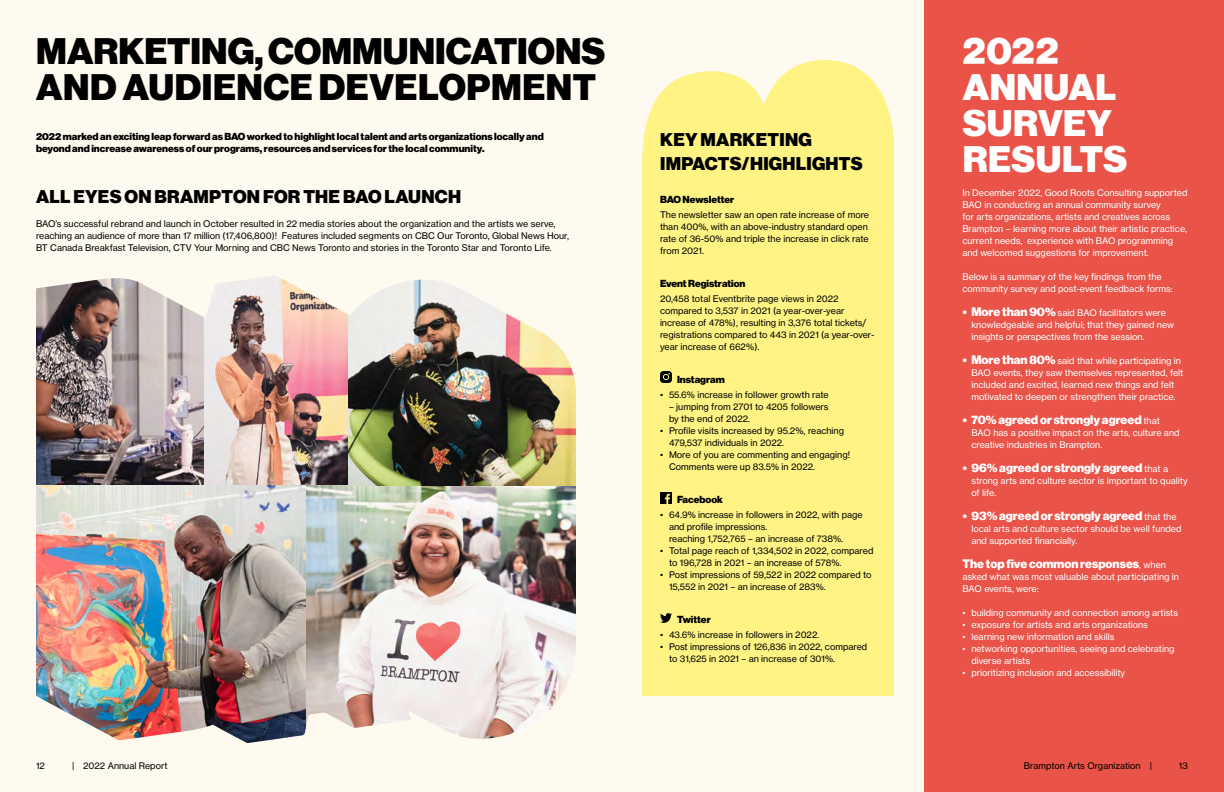
<style>
.page{position:relative;width:1224px;height:792px;background:#fff}
.page>*{position:absolute;margin:0;border:0;box-sizing:border-box;transform-origin:0 0}
.t1{font:36px/36px "N Haas Grotesk DS Pro 95 Blk";color:#000}
.t2{font:36px/36px "N Haas Grotesk DS Pro 95 Blk";letter-spacing:.015em;color:#fff}
.t3{font:18px/24px "N Haas Grotesk DS Pro 95 Blk";letter-spacing:.015em;color:#000}
.t4{font:12px "N Haas Grotesk DS Pro 95 Blk";color:#fff}
.t5{font:900 10px/12px "Haas Grot Disp 95";color:#000}
.t6{font:9px/12px "Haas Grot Text 55 Roman";color:#000}
.t7{font:9px/12px "Haas Grot Text 55 Roman";color:#fff}
.s1{font-family:"N Haas Grotesk DS Pro 95 Blk";font-size:12px}
.s2{font-family:"Haas Grot Text 55 Roman";font-size:9px}
</style>
<div class="page">
<div style="left:612px;top:0;width:336px;height:792px;background:#fffaf0"></div>
<div style="left:924px;top:0;width:300px;height:792px;background:#e95348"></div>
<img style="left:0;top:0;width:612px;height:792px">
<div style="left:642px;top:60px;width:252px;height:636px;background:#fef383"></div>
<svg style="left:660px;top:371px;width:12px;height:12px"></svg>
<svg style="left:660px;top:492px;width:12px;height:12px"></svg>
<svg style="left:660px;top:613px;width:12px;height:10px"></svg>
<h1 class="t1" style="left:36px;top:33px;width:571px">MARKETING, COMMUNICATIONS<br>AND AUDIENCE DEVELOPMENT</h1>
<p class="t5" style="left:36px;top:131px;width:509px">2022 marked an exciting leap forward as BAO worked to highlight local talent and arts organizations locally and beyond and increase awareness of our programs, resources and services for the local community.</p>
<h2 class="t3" style="left:36px;top:185px;width:427px">ALL EYES ON BRAMPTON FOR THE BAO LAUNCH</h2>
<p class="t6" style="left:36px;top:218px;width:535px">BAO’s successful rebrand and launch in October resulted in 22 media stories about the organization and the artists we serve, reaching an audience of more than 17 million (17,406,800)! Features included segments on CBC Our Toronto, Global News Hour,<br>BT Canada Breakfast Television, CTV Your Morning and CBC News Toronto and stories in the Toronto Star and Toronto Life.</p>
<h2 class="t3" style="left:660px;top:128px;width:204px">KEY MARKETING<br>IMPACTS/HIGHLIGHTS</h2>
<p class="t5" style="left:660px;top:193px;width:76px">BAO Newsletter</p>
<p class="t6" style="left:660px;top:209px;width:211px">The newsletter saw an open rate increase of more than 400%, with an above-industry standard open rate of 36-50% and triple the increase in click rate from 2021.</p>
<p class="t5" style="left:660px;top:277px;width:87px">Event Registration</p>
<p class="t6" style="left:660px;top:293px;width:216px">20,458 total Eventbrite page views in 2022 compared to 3,537 in 2021 (a year-over-year increase of 478%), resulting in 3,376 total tickets/ registrations compared to 443 in 2021 (a year-over&shy;year increase of 662%).</p>
<p class="t5" style="left:677px;top:373px;width:49px">Instagram</p>
<p class="t6" style="left:660px;top:389px;width:170px">• 55.6% increase in follower growth rate</p>
<p class="t6" style="left:669px;top:401px;width:161px">– jumping from 2701 to 4205 followers by the end of 2022.</p>
<p class="t6" style="left:669px;top:425px;width:177px;text-indent:-9px">• Profile visits increased by 95.2%, reaching<br>479,537 individuals in 2022.</p>
<p class="t6" style="left:669px;top:449px;width:183px;text-indent:-9px">• More of you are commenting and engaging!<br>Comments were up 83.5% in 2022.</p>
<p class="t5" style="left:677px;top:493px;width:48px">Facebook</p>
<p class="t6" style="left:669px;top:509px;width:195px;text-indent:-9px">• 64.9% increase in followers in 2022, with page and profile impressions.<br>reaching 1,752,765 – an increase of 738%.</p>
<p class="t6" style="left:669px;top:545px;width:206px;text-indent:-9px">• Total page reach of 1,334,502 in 2022, compared to 196,728 in 2021 – an increase of 578%.</p>
<p class="t6" style="left:669px;top:569px;width:204px;text-indent:-9px">• Post impressions of 59,522 in 2022 compared to<br>15,552 in 2021 – an increase of 283%.</p>
<p class="t5" style="left:677px;top:613px;width:35px">Twitter</p>
<p class="t6" style="left:660px;top:629px;width:161px">• 43.6% increase in followers in 2022.</p>
<p class="t6" style="left:669px;top:641px;width:200px;text-indent:-9px">• Post impressions of 126,836 in 2022, compared to 31,625 in 2021 – an increase of 301%.</p>
<h1 class="t2" style="left:963px;top:33px;width:166px">2022<br>ANNUAL<br>SURVEY<br>RESULTS</h1>
<p class="t7" style="left:962px;top:186px;width:226px">In December 2022, Good Roots Consulting supported BAO in conducting an annual community survey<br>for arts organizations, artists and creatives across Brampton – learning more about their artistic practice, current needs, experience with BAO programming and welcomed suggestions for improvement.</p>
<p class="t7" style="left:962px;top:270px;width:212px">Below is a summary of the key findings from the community survey and post-event feedback forms:</p>
<p class="t7" style="left:971px;top:306px;width:204px;text-indent:-9px"><span class="s1">• More than 90%</span> said BAO facilitators were knowledgeable and helpful; that they gained new insights or perspectives from the session.</p>
<p class="t7" style="left:971px;top:354px;width:214px;text-indent:-9px"><span class="s1">• More than 80%</span> said that while participating in BAO events, they saw themselves represented, felt included and excited, learned new things and felt motivated to deepen or strengthen their practice.</p>
<h3 class="t4" style="left:962px;top:412px;width:199px">• 70% agreed or strongly agreed <span class="s2">that</span></h3>
<p class="t7" style="left:971px;top:426px;width:210px">BAO has a positive impact on the arts, culture and creative industries in Brampton.</p>
<h3 class="t4" style="left:962px;top:460px;width:207px">• 96% agreed or strongly agreed <span class="s2">that a</span></h3>
<p class="t7" style="left:971px;top:474px;width:218px">strong arts and culture sector is important to quality of life.</p>
<h3 class="t4" style="left:962px;top:508px;width:216px">• 93% agreed or strongly agreed <span class="s2">that the</span></h3>
<p class="t7" style="left:971px;top:522px;width:212px">local arts and culture sector should be well funded and supported financially.</p>
<h3 class="t4" style="left:962px;top:556px;width:205px">The top five common responses<span class="s2">, when</span></h3>
<p class="t7" style="left:962px;top:570px;width:218px">asked what was most valuable about participating in<br>BAO events, were:</p>
<p class="t7" style="left:962px;top:606px;width:217px">• building community and connection among artists</p>
<p class="t7" style="left:962px;top:618px;width:187px">• exposure for artists and arts organizations</p>
<p class="t7" style="left:962px;top:630px;width:154px">• learning new information and skills</p>
<p class="t7" style="left:971px;top:642px;width:205px;text-indent:-9px">• networking opportunities, seeing and celebrating diverse artists</p>
<p class="t7" style="left:962px;top:666px;width:164px">• prioritizing inclusion and accessibility</p>
<p class="t6" style="left:36px;top:760px;width:10px">12</p>
<p class="t6" style="left:72px;top:760px;width:97px">| 2022 Annual Report</p>
<p class="t6" style="left:1024px;top:760px;width:130px">Brampton Arts Organization |</p>
<p class="t6" style="left:1179px;top:760px;width:11px">13</p>
</div>
